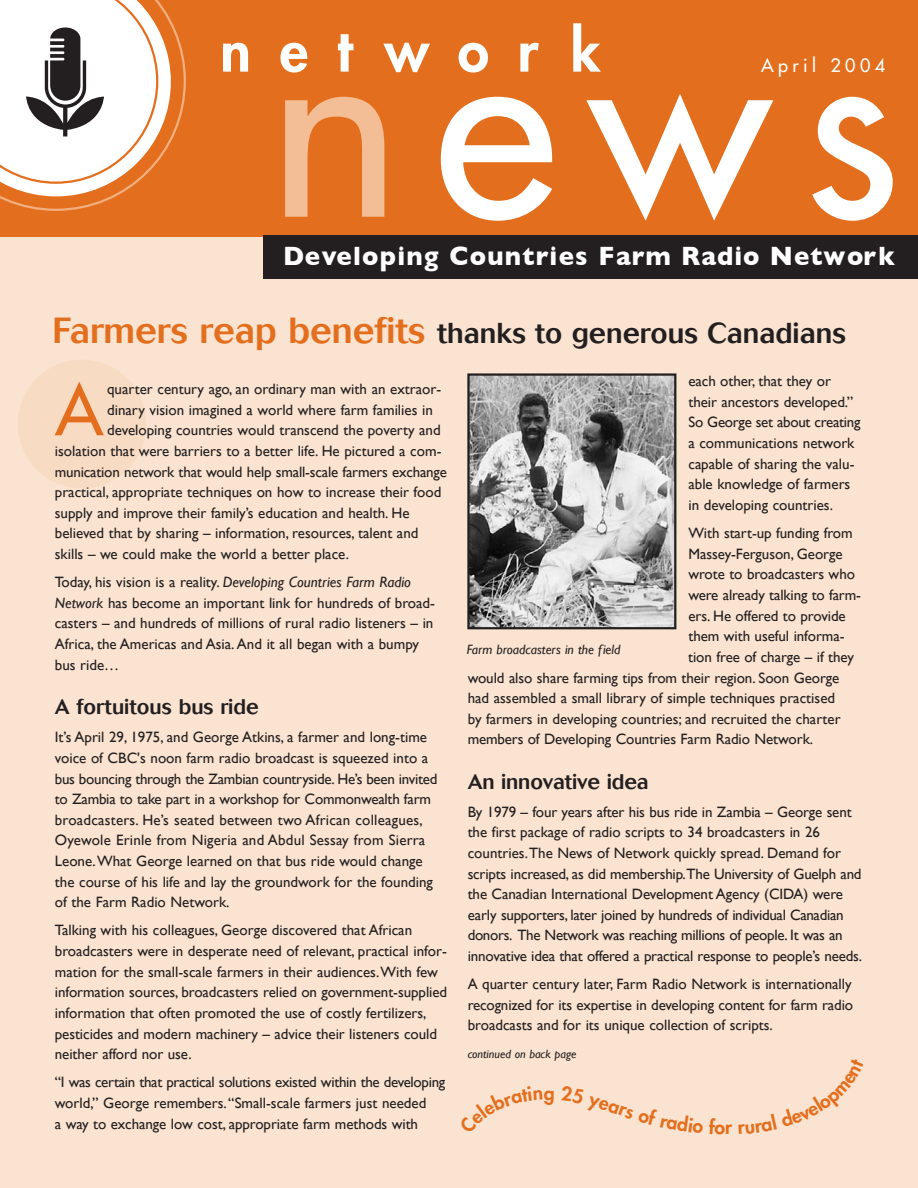
<style>
.page{position:relative;width:918px;height:1188px;background:#fff}
.page>*{position:absolute;margin:0;border:0;box-sizing:border-box;transform-origin:0 0}
.t1{font:249px "Futura";color:#fff}
.t2{font:68.25px "Futura";color:#e36f1e}
.t3{font:800 57px "Futura";letter-spacing:.505em;color:#fff}
.t4{font:500 28.5px "Cosmos";color:#231f20}
.t5{font:700 27px "Gill Sans";letter-spacing:.05em;color:#fff;scale:.95 1}
.t6{font:500 21px "Cosmos";color:#231f20}
.t7{font:18px "Futura";letter-spacing:.245em;color:#fff}
.t8{font:15px/20.7px "Gill Sans";color:#231f20}
.t9{font:italic 13.5px "Gill Sans";color:#231f20}
.t10{font:italic 12px "Gill Sans";color:#231f20}
.s1{color:#f3bd95}
.s2{font-size:36px;color:#e36f1e}
.s3{font-style:italic}
</style>
<div class="page">
<div style="left:0;top:236px;width:918px;height:952px;background:#fae3d0"></div>
<div style="left:0;top:0;width:918px;height:236px;background:#e36f1e"></div>
<div style="left:263px;top:235px;width:655px;height:44px;background:#231f20"></div>
<div style="left:18px;top:360px;width:128px;height:128px;background:#f8dbc3;border-radius:50%"></div>
<svg style="left:0;top:0;width:186px;height:211px"></svg>
<img style="left:470px;top:376px;width:203px;height:250px">
<div style="left:467px;top:373px;width:209px;height:256px;border:2px solid #231f20"></div>
<h3 class="t3" style="left:220px;top:23px;width:382px">network</h3>
<p class="t7" style="left:761px;top:56px;width:126px">April 2004</p>
<h1 class="t1" style="left:270px;top:1px;width:631px"><span class="s1">n</span>ews</h1>
<h3 class="t5" style="left:283px;top:240px;width:645px">Developing Countries Farm Radio Network</h3>
<h3 class="t4" style="left:53px;top:323px;width:795px"><span class="s2">Farmers reap benefits</span> thanks to generous Canadians</h3>
<h2 class="t2" style="left:55px;top:376px;width:49px">A</h2>
<p class="t8" style="left:107px;top:379px;width:336px">quarter century ago, an ordinary man with an extraor-</p>
<p class="t8" style="left:107px;top:399px;width:327px">dinary vision imagined a world where farm families in</p>
<p class="t8" style="left:107px;top:420px;width:335px">developing countries would transcend the poverty and</p>
<p class="t8" style="left:55px;top:440px;width:388px">isolation that were barriers to a better life. He pictured a com-</p>
<p class="t8" style="left:55px;top:461px;width:394px">munication network that would help small-scale farmers exchange</p>
<p class="t8" style="left:55px;top:482px;width:388px">practical, appropriate techniques on how to increase their food</p>
<p class="t8" style="left:55px;top:502px;width:356px">supply and improve their family’s education and health. He</p>
<p class="t8" style="left:55px;top:523px;width:365px">believed that by sharing – information, resources, talent and</p>
<p class="t8" style="left:55px;top:544px;width:296px">skills – we could make the world a better place.</p>
<p class="t8" style="left:55px;top:572px;width:382px">Today, his vision is a reality. <span class="s3">Developing Countries Farm Radio Network</span> has become an important link for hundreds of broad&shy;casters – and hundreds of millions of rural radio listeners – in Africa, the Americas and Asia. And it all began with a bumpy bus ride…</p>
<h3 class="t6" style="left:55px;top:699px;width:206px">A fortuitous bus ride</h3>
<p class="t8" style="left:55px;top:727px;width:384px">It’s April 29, 1975, and George Atkins, a farmer and long-time voice of CBC's noon farm radio broadcast is squeezed into a bus bouncing through the Zambian countryside. He’s been invited to Zambia to take part in a workshop for Commonwealth farm broadcasters. He’s seated between two African colleagues, Oyewole Erinle from Nigeria and Abdul Sessay from Sierra Leone.What George learned on that bus ride would change the course of his life and lay the groundwork for the founding of the Farm Radio Network.</p>
<p class="t8" style="left:55px;top:920px;width:394px">Talking with his colleagues, George discovered that African broadcasters were in desperate need of relevant, practical infor&shy;mation for the small-scale farmers in their audiences.With few information sources, broadcasters relied on government-supplied information that often promoted the use of costly fertilizers, pesticides and modern machinery – advice their listeners could neither afford nor use.</p>
<p class="t8" style="left:55px;top:1072px;width:392px">“I was certain that practical solutions existed within the developing world,” George remembers.“Small-scale farmers just needed<br>a way to exchange low cost, appropriate farm methods with</p>
<p class="t8" style="left:688px;top:371px;width:174px">each other, that they or their ancestors developed.”<br>So George set about creating a communications network capable of sharing the valu&shy;able knowledge of farmers in developing countries.</p>
<p class="t8" style="left:688px;top:523px;width:166px">With start-up funding from</p>
<p class="t8" style="left:688px;top:543px;width:156px">Massey-Ferguson, George</p>
<p class="t8" style="left:688px;top:564px;width:168px">wrote to broadcasters who</p>
<p class="t8" style="left:688px;top:585px;width:174px">were already talking to farm-</p>
<p class="t8" style="left:688px;top:605px;width:159px">ers. He offered to provide</p>
<p class="t8" style="left:688px;top:626px;width:158px">them with useful informa-</p>
<p class="t8" style="left:688px;top:646px;width:167px">tion free of charge – if they</p>
<p class="t8" style="left:468px;top:667px;width:373px">would also share farming tips from their region. Soon George</p>
<p class="t8" style="left:468px;top:688px;width:369px">had assembled a small library of simple techniques practised</p>
<p class="t8" style="left:468px;top:708px;width:375px">by farmers in developing countries; and recruited the charter</p>
<p class="t8" style="left:468px;top:729px;width:347px">members of Developing Countries Farm Radio Network.</p>
<h3 class="t6" style="left:468px;top:774px;width:183px">An innovative idea</h3>
<p class="t8" style="left:468px;top:801px;width:396px">By 1979 – four years after his bus ride in Zambia – George sent the first package of radio scripts to 34 broadcasters in 26 countries.The News of Network quickly spread. Demand for scripts increased, as did membership.The University of Guelph and the Canadian International Development Agency (CIDA) were early supporters, later joined by hundreds of individual Canadian donors. The Network was reaching millions of people. It was an innovative idea that offered a practical response to people’s needs.</p>
<p class="t8" style="left:468px;top:973px;width:387px;text-align:justify">A quarter century later, Farm Radio Network is internationally recognized for its expertise in developing content for farm radio broadcasts and for its unique collection of scripts.</p>
<p class="t10" style="left:468px;top:1047px;width:110px">continued on back page</p>
<p class="t9" style="left:467px;top:641px;width:155px">Farm broadcasters in the field</p>
</div>
